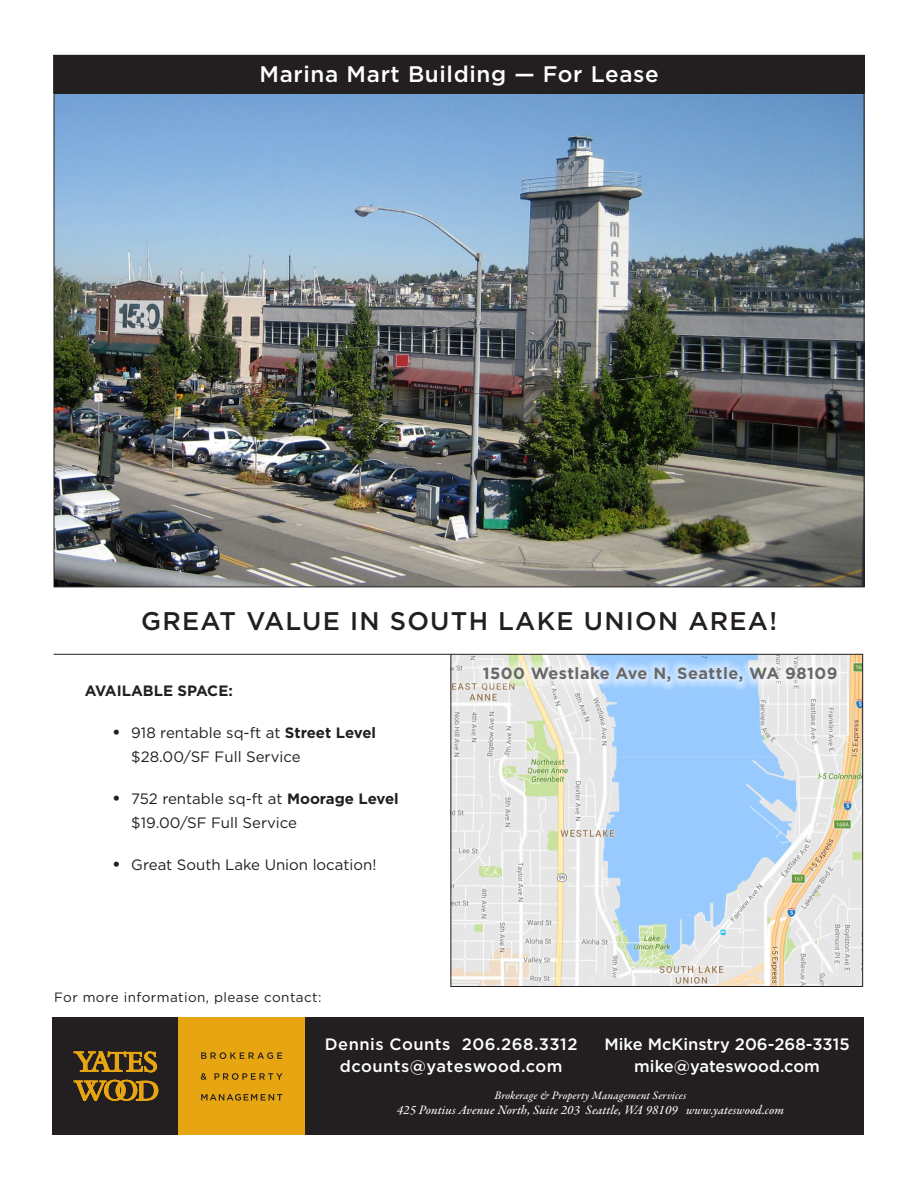
<style>
.page{position:relative;width:918px;height:1188px;background:#fff}
.page>*{position:absolute;margin:0;border:0;box-sizing:border-box;transform-origin:0 0}
.t1{font:500 25.5px "Gotham";letter-spacing:.05em;color:#231f20}
.t2{font:500 22.5px "Gotham";letter-spacing:.03em;color:#fff}
.t3{font:500 16.5px/22.5px "Gotham";letter-spacing:.03em;color:#fff;text-align:center}
.t4{font:500 16.5px "Gotham";letter-spacing:.005em;color:#fff}
.t5{font:700 16.2px "Gotham";letter-spacing:.03em;color:#696869}
.t6{font:15px "Gotham";color:#231f20}
.t7{font:700 15px "Gotham";color:#231f20}
.t8{font:13.5px "Gotham";letter-spacing:.03em;color:#231f20}
.t9{font:12.9px "Garamond Premr Pro Med It";letter-spacing:.005em;color:#fff}
.t10{font:11.55px "Garamond Premr Pro Med It";letter-spacing:.01em;color:#fff}
.s1{font-size:19.5px}
.s2{font-weight:700}
</style>
<div class="page">
<img style="left:56px;top:95px;width:806px;height:490px">
<div style="left:54px;top:55px;width:810px;height:38px;background:#231f20"></div>
<div style="left:54px;top:1017px;width:810px;height:118px;background:#231f20"></div>
<div style="left:53px;top:1017px;width:125px;height:118px;background:#231f20"></div>
<svg style="left:74px;top:1080px;width:84px;height:21px"></svg>
<svg style="left:73px;top:1051px;width:84px;height:22px"></svg>
<div style="left:178px;top:1017px;width:127px;height:118px;background:#e7a512"></div>
<svg style="left:201px;top:1094px;width:81px;height:7px"></svg>
<svg style="left:201px;top:1073px;width:82px;height:7px"></svg>
<svg style="left:201px;top:1052px;width:81px;height:7px"></svg>
<img style="left:453px;top:656px;width:408px;height:329px">
<div style="left:451px;top:654px;width:412px;height:333px;border:1px solid #231f20"></div>
<svg style="left:474px;top:659px;width:371px;height:32px"></svg>
<hr style="left:54px;top:654px;width:397px;height:1px;background:#231f20">
<p class="t2" style="left:260px;top:59px;width:401px">Marina Mart Building — For Lease</p>
<p class="t1" style="left:141px;top:604px;width:637px">GREAT VALUE IN SOUTH LAKE UNION AREA!</p>
<p class="t5" style="left:483px;top:663px;width:356px">1500 Westlake Ave N, Seattle, WA 98109</p>
<p class="t7" style="left:85px;top:681px;width:150px">AVAILABLE SPACE:</p>
<p class="t6" style="left:112px;top:723px;width:266px"><span class="s1">•</span> 918 rentable sq-ft at <span class="s2">Street Level</span></p>
<p class="t6" style="left:131px;top:747px;width:171px">$28.00/SF Full Service</p>
<p class="t6" style="left:112px;top:789px;width:289px"><span class="s1">•</span> 752 rentable sq-ft at <span class="s2">Moorage Level</span></p>
<p class="t6" style="left:131px;top:813px;width:167px">$19.00/SF Full Service</p>
<p class="t6" style="left:112px;top:855px;width:266px"><span class="s1">•</span> Great South Lake Union location!</p>
<p class="t8" style="left:54px;top:989px;width:269px">For more information, please contact:</p>
<p class="t3" style="left:325px;top:1032px;width:254px">Dennis Counts 206.268.3312 dcounts@yateswood.com</p>
<p class="t4" style="left:605px;top:1033px;width:247px">Mike McKinstry 206-268-3315</p>
<p class="t4" style="left:634px;top:1055px;width:187px">mike@yateswood.com</p>
<p class="t10" style="left:495px;top:1088px;width:193px">Brokerage &amp; Property Management Services</p>
<p class="t9" style="left:397px;top:1102px;width:389px">425 Pontius Avenue North, Suite 203 Seattle, WA 98109 www.yateswood.com</p>
</div>
